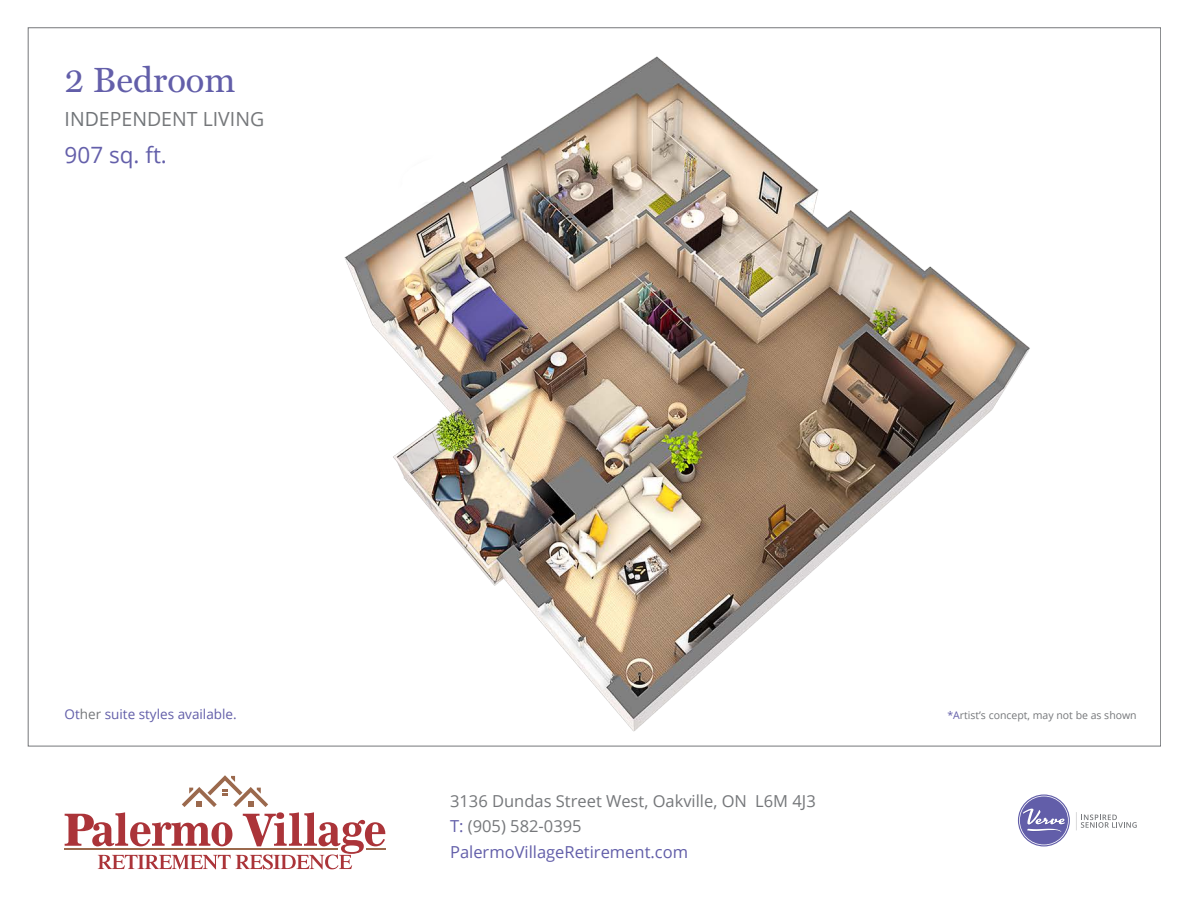
<style>
.page{position:relative;width:1188px;height:918px;background:#fff}
.page>*{position:absolute;margin:0;border:0;box-sizing:border-box;transform-origin:0 0}
.t1{font:35.25px "Miller Text";color:#625ea9}
.t2{font:22.5px "Open Sans";color:#625ea9}
.t3{font:19.5px "Open Sans";color:#75777a}
.body{font:16.5px "Open Sans";color:#75777a}
.URL{font:16.5px "Open Sans";color:#625ea9}
._4_-_address{font:16.5px "Open Sans";color:#75777a}
.t4{font:13.5px "Open Sans";color:#625ea9}
.t5{font:10.5px "Open Sans";color:#75777a}
.s1{color:#645faa}
.s2{color:#707478}
.s3{color:#75777a}
.s4{color:#625ea9}
</style>
<div class="page">
<img style="left:155px;top:27px;width:971px;height:720px">
<svg style="left:1018px;top:794px;width:52px;height:52px"></svg>
<svg style="left:1076px;top:812px;width:61px;height:18px"></svg>
<svg style="left:65px;top:775px;width:320px;height:94px"></svg>
<h1 class="t1" style="left:65px;top:59px;width:172px">2 <span class="s1">B</span>edroom</h1>
<p class="t3" style="left:65px;top:105px;width:201px"><span class="s2">IND</span>EPE<span class="s2">N</span>DENT LIVING</p>
<h2 class="t2" style="left:65px;top:140px;width:104px"><span class="s1">907 s</span>q. ft.</h2>
<p class="t4" style="left:65px;top:705px;width:174px">Ot<span class="s3">her</span> suite styles available.</p>
<p class="t5" style="left:947px;top:708px;width:191px"><span class="s4">*A</span>rtist’s concept, may not be as shown</p>
<p class="body" style="left:450px;top:790px;width:367px">3136 Dundas Street West, Oakville, ON L6M 4J3</p>
<p class="_4_-_address" style="left:450px;top:815px;width:133px"><span class="s4">T:</span> (905) 582-0395</p>
<p class="URL" style="left:450px;top:841px;width:239px">PalermoVillageRetirement.com</p>
</div>
